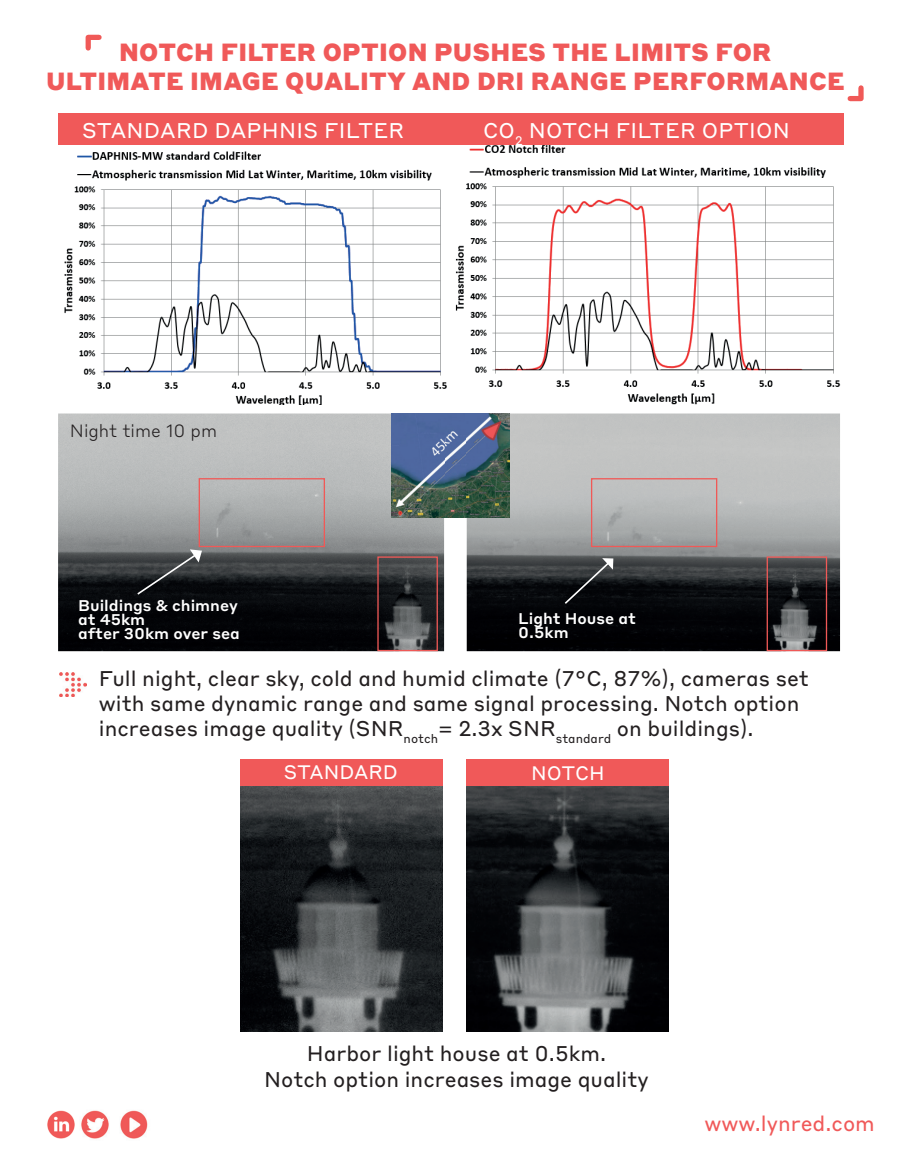
<style>
.page{position:relative;width:913px;height:1161px;background:#fff}
.page>*{position:absolute;margin:0;border:0;box-sizing:border-box;transform-origin:0 0}
.t1{font:900 24.5px/29.4px "Styrene B";letter-spacing:.01em;color:#f05959;text-align:center}
.t2{font:21px/25.2px "Styrene B";color:#231f20}
.t3{font:21px "Styrene B";letter-spacing:.01em;color:#fff}
.t4{font:21px "Styrene B";color:#f05959}
.t5{font:19.25px "Styrene B";color:#fff}
.t6{font:300 17.5px "Styrene B";color:#231f20}
.t7{font:500 15.22px/14px "Styrene B";color:#fff}
</style>
<div class="page">
<svg style="left:847px;top:85px;width:17px;height:17px"></svg>
<svg style="left:85px;top:34px;width:17px;height:17px"></svg>
<img style="left:64px;top:151px;width:383px;height:254px">
<img style="left:451px;top:144px;width:393px;height:261px">
<img style="left:58px;top:413px;width:386px;height:238px">
<img style="left:467px;top:413px;width:373px;height:238px">
<div style="left:58px;top:113px;width:392px;height:31px;background:#f05959"></div>
<div style="left:451px;top:113px;width:393px;height:31px;background:#f05959"></div>
<img style="left:392px;top:414px;width:118px;height:104px">
<svg style="left:137px;top:549px;width:65px;height:46px;background:#3b3e40"></svg>
<svg style="left:565px;top:558px;width:48px;height:46px;background:#2e3133"></svg>
<div style="left:199px;top:478px;width:126px;height:69px;border:1px solid #f05957"></div>
<div style="left:377px;top:556px;width:61px;height:95px;border:1px solid #f05957"></div>
<div style="left:766px;top:556px;width:61px;height:95px;border:1px solid #f05957"></div>
<div style="left:591px;top:478px;width:126px;height:69px;border:1px solid #f05957"></div>
<img style="left:60px;top:672px;width:26px;height:24px">
<div style="left:240px;top:759px;width:202px;height:27px;background:#f05959"></div>
<div style="left:467px;top:759px;width:202px;height:27px;background:#f05959"></div>
<img style="left:240px;top:786px;width:202px;height:245px">
<img style="left:467px;top:786px;width:202px;height:245px">
<img style="left:47px;top:1110px;width:28px;height:29px">
<img style="left:81px;top:1110px;width:28px;height:29px">
<img style="left:120px;top:1110px;width:28px;height:29px">
<p class="t1" style="left:46px;top:35px;width:800px">NOTCH FILTER OPTION PUSHES THE LIMITS FOR<br>ULTIMATE IMAGE QUALITY AND DRI RANGE PERFORMANCE</p>
<p class="t3" style="left:82px;top:113px;width:324px">STANDARD DAPHNIS FILTER</p>
<p class="t3" style="left:483px;top:113px;width:308px">CO<sub>2</sub> NOTCH FILTER OPTION</p>
<p class="t6" style="left:70px;top:416px;width:149px">Night time 10 pm</p>
<p class="t7" style="left:78px;top:598px;width:163px">Buildings &amp; chimney at 45km<br>after 30km over sea</p>
<p class="t2" style="left:99px;top:664px;width:711px">Full night, clear sky, cold and humid climate (7°C, 87%), cameras set with same dynamic range and same signal processing. Notch option increases image quality (SNR<sub>notch</sub>= 2.3x SNR<sub>standard</sub> on buildings).</p>
<p class="t7" style="left:518px;top:610px;width:119px">Light House at<br>0.5km</p>
<p class="t5" style="left:284px;top:756px;width:116px">STANDARD</p>
<p class="t5" style="left:531px;top:756px;width:75px">NOTCH</p>
<p class="t2" style="left:264px;top:1039px;width:386px;text-align:center">Harbor light house at 0.5km.<br>Notch option increases image quality</p>
<p class="t4" style="left:704px;top:1106px;width:172px">www.lynred.com</p>
</div>
